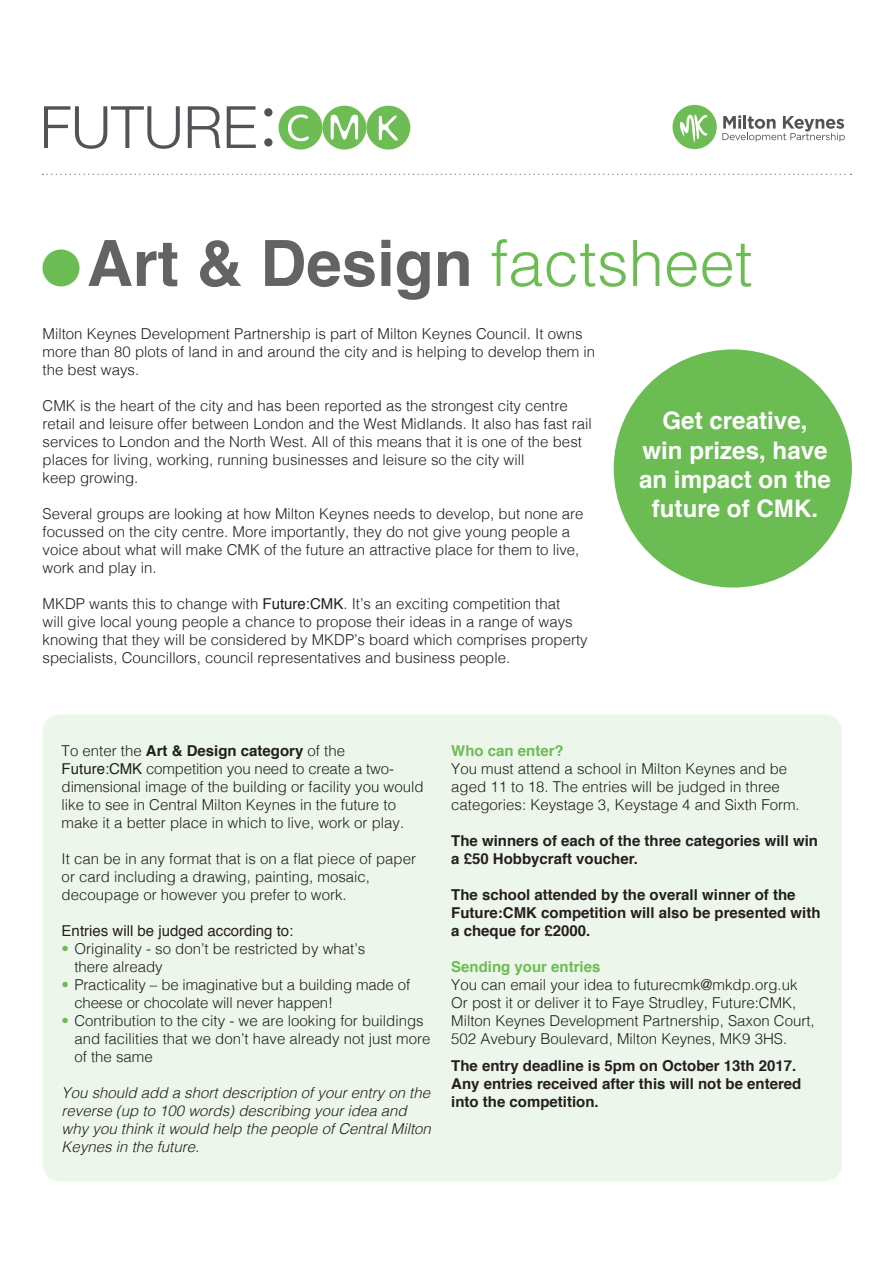
<style>
.page{position:relative;width:893px;height:1263px;background:#fff}
.page>*{position:absolute;margin:0;border:0;box-sizing:border-box;transform-origin:0 0}
.t1{font:700 63.75px "Helvetica";color:#636366}
.t2{font:700 24.15px/29.2px "Helvetica";color:#fff;text-align:center}
.t3{font:300 15px/18px "Helvetica";color:#231f20}
.t4{font:700 15px/18px "Helvetica";color:#231f20}
.t5{font:italic 300 15px/18px "Helvetica";color:#231f20}
.t6{font:15px "Helvetica";color:#231f20}
.t7{font:700 15px "Helvetica";color:#6cbc54}
.s1{font-weight:300;color:#6cbc54}
.s2{font-weight:400}
.s3{font-weight:700}
.s4{color:#6cbc54}
</style>
<div class="page">
<div style="left:43px;top:714px;width:799px;height:467px;background:#edf6ea;border-radius:18px"></div>
<div style="left:43px;top:249px;width:37px;height:37px;background:#6cbc54;border-radius:50%"></div>
<svg style="left:44px;top:106px;width:136px;height:43px"></svg>
<svg style="left:188px;top:106px;width:33px;height:42px"></svg>
<svg style="left:227px;top:106px;width:29px;height:42px"></svg>
<div style="left:279px;top:106px;width:43px;height:44px;background:#6dbd54;border-radius:50%"></div>
<div style="left:322px;top:106px;width:44px;height:44px;background:#6dbd54;border-radius:50%"></div>
<div style="left:366px;top:106px;width:44px;height:44px;background:#6dbd54;border-radius:50%"></div>
<svg style="left:288px;top:114px;width:21px;height:27px"></svg>
<svg style="left:331px;top:115px;width:27px;height:25px"></svg>
<svg style="left:379px;top:116px;width:19px;height:25px"></svg>
<div style="left:264px;top:108px;width:8px;height:8px;background:#505457;border-radius:50%"></div>
<div style="left:264px;top:138px;width:8px;height:9px;background:#505457;border-radius:50%"></div>
<svg style="left:43px;top:174px;width:808px;height:1px"></svg>
<svg style="left:722px;top:115px;width:123px;height:27px"></svg>
<div style="left:672px;top:105px;width:45px;height:44px;background:#6dbd54;border-radius:50%"></div>
<svg style="left:679px;top:114px;width:29px;height:29px"></svg>
<div style="left:614px;top:349px;width:238px;height:238px;background:#6cbc54;border-radius:50%"></div>
<p class="t1" style="left:87px;top:212px;width:667px">Art &amp; Design <span class="s1">factsheet</span></p>
<p class="t3" style="left:43px;top:323px;width:554px">Milton Keynes Development Partnership is part of Milton Keynes Council. It owns more than 80 plots of land in and around the city and is helping to develop them in the best ways.</p>
<p class="t3" style="left:43px;top:395px;width:551px">CMK is the heart of the city and has been reported as the strongest city centre retail and leisure offer between London and the West Midlands. It also has fast rail services to London and the North West. All of this means that it is one of the best places for living, working, running businesses and leisure so the city will<br>keep growing.</p>
<p class="t3" style="left:43px;top:503px;width:543px">Several groups are looking at how Milton Keynes needs to develop, but none are focussed on the city centre. More importantly, they do not give young people a voice about what will make CMK of the future an attractive place for them to live, work and play in.</p>
<p class="t3" style="left:43px;top:593px;width:547px">MKDP wants this to change with <span class="s2">Future:CMK</span>. It’s an exciting competition that<br>will give local young people a chance to propose their ideas in a range of ways knowing that they will be considered by MKDP’s board which comprises property specialists, Councillors, council representatives and business people.</p>
<p class="t2" style="left:642px;top:406px;width:187px">Get creative, win prizes, have</p>
<p class="t2" style="left:639px;top:465px;width:193px">an impact on the future of CMK.</p>
<p class="t3" style="left:62px;top:741px;width:363px">To enter the <span class="s3">Art &amp; Design category</span> of the <span class="s2">Future:CMK</span> competition you need to create a two&shy;dimensional image of the building or facility you would like to see in Central Milton Keynes in the future to make it a better place in which to live, work or play.</p>
<p class="t3" style="left:62px;top:849px;width:356px">It can be in any format that is on a flat piece of paper or card including a drawing, painting, mosaic, decoupage or however you prefer to work.</p>
<p class="t6" style="left:62px;top:919px;width:233px">Entries will be judged according to:</p>
<p class="t3" style="left:74px;top:939px;width:292px;text-indent:-13px"><span class="s4">•</span> Originality - so don’t be restricted by what’s there already</p>
<p class="t3" style="left:74px;top:975px;width:337px;text-indent:-13px"><span class="s4">•</span> Practicality – be imaginative but a building made of cheese or chocolate will never happen!</p>
<p class="t3" style="left:74px;top:1011px;width:357px;text-indent:-13px"><span class="s4">•</span> Contribution to the city - we are looking for buildings and facilities that we don’t have already not just more of the same</p>
<p class="t5" style="left:62px;top:1083px;width:371px">You should add a short description of your entry on the reverse (up to 100 words) describing your idea and why you think it would help the people of Central Milton Keynes in the future.</p>
<p class="t7" style="left:451px;top:739px;width:114px">Who can enter?</p>
<p class="t3" style="left:451px;top:759px;width:350px">You must attend a school in Milton Keynes and be aged 11 to 18. The entries will be judged in three categories: Keystage 3, Keystage 4 and Sixth Form.</p>
<p class="t4" style="left:451px;top:832px;width:368px">The winners of each of the three categories will win a £50 Hobbycraft voucher.</p>
<p class="t4" style="left:451px;top:886px;width:371px">The school attended by the overall winner of the<br>Future:CMK competition will also be presented with a cheque for £2000.</p>
<p class="t7" style="left:451px;top:955px;width:151px">Sending your entries</p>
<p class="t3" style="left:451px;top:975px;width:348px">You can email your idea to futurecmk@mkdp.org.uk</p>
<p class="t3" style="left:451px;top:993px;width:365px">Or post it or deliver it to Faye Strudley, Future:CMK,<br>Milton Keynes Development Partnership, Saxon Court,<br>502 Avebury Boulevard, Milton Keynes, MK9 3HS.</p>
<p class="t4" style="left:451px;top:1057px;width:352px">The entry deadline is 5pm on October 13th 2017.<br>Any entries received after this will not be entered into the competition.</p>
</div>
